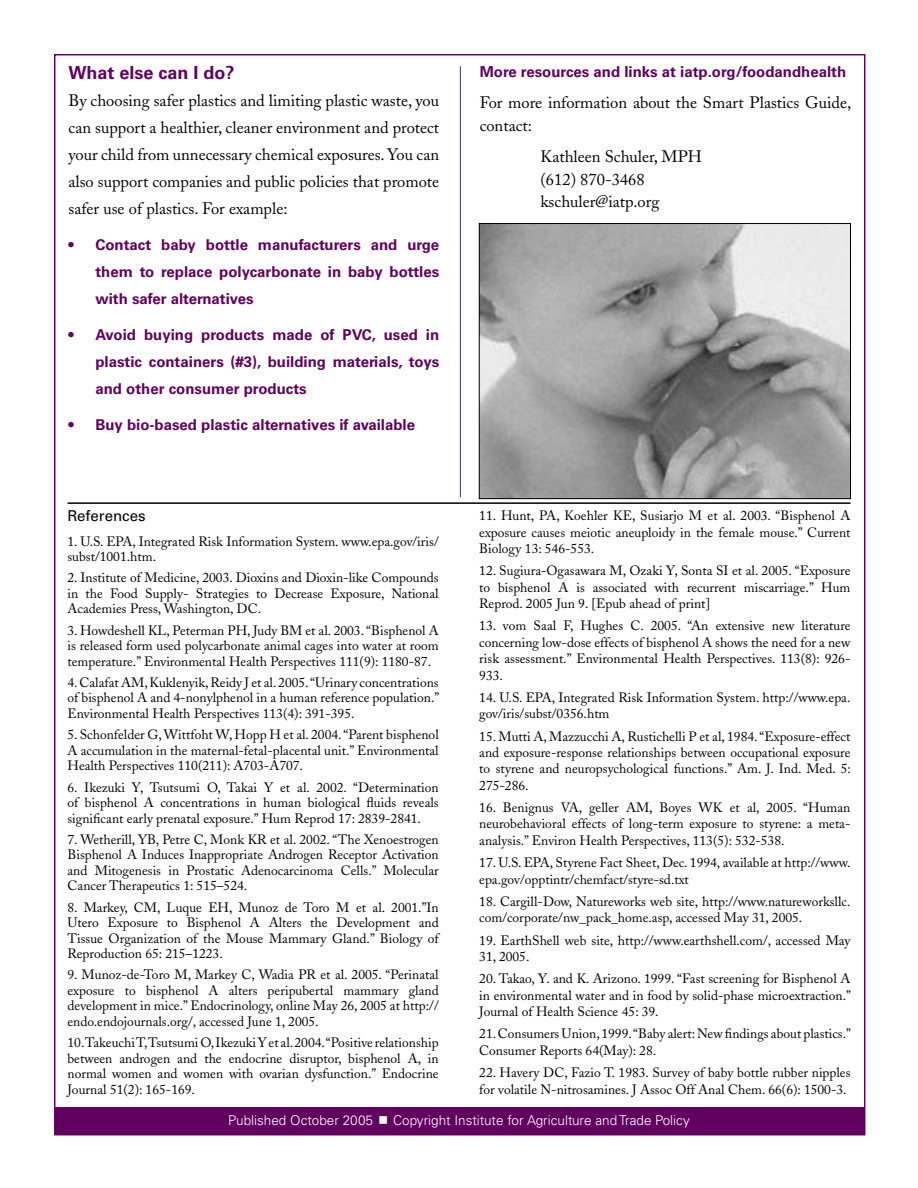
<style>
.page{position:relative;width:918px;height:1188px;background:#fff}
.page>*{position:absolute;margin:0;border:0;box-sizing:border-box;transform-origin:0 0}
.Sectional_header{font:700 18px "Univers";color:#61005f}
.t1{font:16.5px/27px "Adobe Caslon";color:#000}
.t2{font:700 15px/27px "Univers";color:#61005f;text-align:justify}
.t3{font:15px "Univers";color:#000}
.t4{font:13.5px/15.5px "Adobe Caslon";color:#000;text-align:justify}
.t5{font:300 13.5px "Univers";color:#fff}
</style>
<div class="page">
<div style="left:54px;top:1108px;width:810px;height:26px;background:#61005f"></div>
<hr style="left:68px;top:502px;width:782px;height:2px;background:#000">
<hr style="left:460px;top:66px;width:1px;height:431px;background:#392e7a">
<img style="left:481px;top:225px;width:368px;height:272px">
<div style="left:479px;top:223px;width:372px;height:276px;border:1px solid #000"></div>
<p class="Sectional_header" style="left:68px;top:62px;width:168px">What else can I do?</p>
<p class="t1" style="left:68px;top:87px;width:372px;text-align:justify">By choosing safer plastics and limiting plastic waste, you can support a healthier, cleaner environment and protect your child from unnecessary chemical exposures. You can also support companies and public policies that promote safer use of plastics. For example:</p>
<p class="t2" style="left:95px;top:231px;width:345px;text-indent:-27px">• Contact baby bottle manufacturers and urge them to replace polycarbonate in baby bottles with safer alternatives</p>
<p class="t2" style="left:95px;top:321px;width:345px;text-indent:-27px">• Avoid buying products made of PVC, used in plastic containers (#3), building materials, toys and other consumer products</p>
<p class="t2" style="left:68px;top:411px;width:348px">• Buy bio-based plastic alternatives if available</p>
<p class="t3" style="left:68px;top:507px;width:80px">References</p>
<p class="t4" style="left:68px;top:533px;width:373px">1. U.S. EPA, Integrated Risk Information System. www.epa.gov/iris/ subst/1001.htm.</p>
<p class="t4" style="left:68px;top:570px;width:373px">2. Institute of Medicine, 2003. Dioxins and Dioxin-like Compounds in the Food Supply- Strategies to Decrease Exposure, National Academies Press, Washington, DC.</p>
<p class="t4" style="left:68px;top:623px;width:373px">3. Howdeshell KL, Peterman PH, Judy BM et al. 2003. “Bisphenol A is released form used polycarbonate animal cages into water at room temperature.” Environmental Health Perspectives 111(9): 1180-87.</p>
<p class="t4" style="left:68px;top:675px;width:373px">4. Calafat AM, Kuklenyik, Reidy J et al. 2005. “Urinary concentrations of bisphenol A and 4-nonylphenol in a human reference population.” Environmental Health Perspectives 113(4): 391-395.</p>
<p class="t4" style="left:68px;top:727px;width:373px">5. Schonfelder G, Wittfoht W, Hopp H et al. 2004. “Parent bisphenol A accumulation in the maternal-fetal-placental unit.” Environmental Health Perspectives 110(211): A703-A707.</p>
<p class="t4" style="left:68px;top:780px;width:373px">6. Ikezuki Y, Tsutsumi O, Takai Y et al. 2002. “Determination of bisphenol A concentrations in human biological fluids reveals significant early prenatal exposure.” Hum Reprod 17: 2839-2841.</p>
<p class="t4" style="left:68px;top:832px;width:373px">7. Wetherill, YB, Petre C, Monk KR et al. 2002. “The Xenoestrogen Bisphenol A Induces Inappropriate Androgen Receptor Activation and Mitogenesis in Prostatic Adenocarcinoma Cells.” Molecular Cancer Therapeutics 1: 515–524.</p>
<p class="t4" style="left:68px;top:900px;width:373px">8. Markey, CM, Luque EH, Munoz de Toro M et al. 2001.”In Utero Exposure to Bisphenol A Alters the Development and Tissue Organization of the Mouse Mammary Gland.” Biology of Reproduction 65: 215–1223.</p>
<p class="t4" style="left:68px;top:967px;width:373px">9. Munoz-de-Toro M, Markey C, Wadia PR et al. 2005. “Perinatal exposure to bisphenol A alters peripubertal mammary gland development in mice.” Endocrinology, online May 26, 2005 at http:// endo.endojournals.org/, accessed June 1, 2005.</p>
<p class="t4" style="left:68px;top:1035px;width:373px">10. Takeuchi T, Tsutsumi O, Ikezuki Y et al. 2004. “Positive relationship between androgen and the endocrine disruptor, bisphenol A, in normal women and women with ovarian dysfunction.” Endocrine Journal 51(2): 165-169.</p>
<p class="t2" style="left:480px;top:58px;width:368px">More resources and links at iatp.org/foodandhealth</p>
<p class="t1" style="left:480px;top:92px;width:373px;line-height:22.5px">For more information about the Smart Plastics Guide, contact:</p>
<p class="t1" style="left:540px;top:146px;width:163px;line-height:22.5px">Kathleen Schuler, MPH (612) 870-3468 kschuler@iatp.org</p>
<p class="t4" style="left:479px;top:508px;width:373px;line-height:16.4px">11. Hunt, PA, Koehler KE, Susiarjo M et al. 2003. “Bisphenol A exposure causes meiotic aneuploidy in the female mouse.” Current Biology 13: 546-553.</p>
<p class="t4" style="left:479px;top:563px;width:373px;line-height:16.4px">12. Sugiura-Ogasawara M, Ozaki Y, Sonta SI et al. 2005. “Exposure to bisphenol A is associated with recurrent miscarriage.” Hum Reprod. 2005 Jun 9. [Epub ahead of print]</p>
<p class="t4" style="left:479px;top:618px;width:373px;line-height:16.4px">13. vom Saal F, Hughes C. 2005. “An extensive new literature concerning low-dose effects of bisphenol A shows the need for a new risk assessment.” Environmental Health Perspectives. 113(8): 926- 933.</p>
<p class="t4" style="left:479px;top:689px;width:373px;line-height:16.4px">14. U.S. EPA, Integrated Risk Information System. http://www.epa. gov/iris/subst/0356.htm</p>
<p class="t4" style="left:479px;top:728px;width:373px;line-height:16.4px">15. Mutti A, Mazzucchi A, Rustichelli P et al, 1984. “Exposure-effect and exposure-response relationships between occupational exposure to styrene and neuropsychological functions.” Am. J. Ind. Med. 5:<br>275-286.</p>
<p class="t4" style="left:479px;top:800px;width:373px;line-height:16.4px">16. Benignus VA, geller AM, Boyes WK et al, 2005. “Human neurobehavioral effects of long-term exposure to styrene: a meta&shy;analysis.” Environ Health Perspectives, 113(5): 532-538.</p>
<p class="t4" style="left:479px;top:855px;width:373px;line-height:16.4px">17. U.S. EPA, Styrene Fact Sheet, Dec. 1994, available at http://www. epa.gov/opptintr/chemfact/styre-sd.txt</p>
<p class="t4" style="left:479px;top:893px;width:373px;line-height:16.4px">18. Cargill-Dow, Natureworks web site, http://www.natureworksllc. com/corporate/nw_pack_home.asp, accessed May 31, 2005.</p>
<p class="t4" style="left:479px;top:932px;width:373px;line-height:16.4px">19. EarthShell web site, http://www.earthshell.com/, accessed May<br>31, 2005.</p>
<p class="t4" style="left:479px;top:971px;width:373px;line-height:16.4px">20. Takao, Y. and K. Arizono. 1999. “Fast screening for Bisphenol A in environmental water and in food by solid-phase microextraction.” Journal of Health Science 45: 39.</p>
<p class="t4" style="left:479px;top:1026px;width:373px;line-height:16.4px">21. Consumers Union, 1999. “Baby alert: New findings about plastics.”<br>Consumer Reports 64(May): 28.</p>
<p class="t4" style="left:479px;top:1065px;width:373px;line-height:16.4px">22. Havery DC, Fazio T. 1983. Survey of baby bottle rubber nipples for volatile N-nitrosamines. J Assoc Off Anal Chem. 66(6): 1500-3.</p>
<p class="t5" style="left:228px;top:1112px;width:146px">Published October 2005</p>
<p class="t5" style="left:393px;top:1112px;width:298px">Copyright Institute for Agriculture and Trade Policy</p>
</div>
